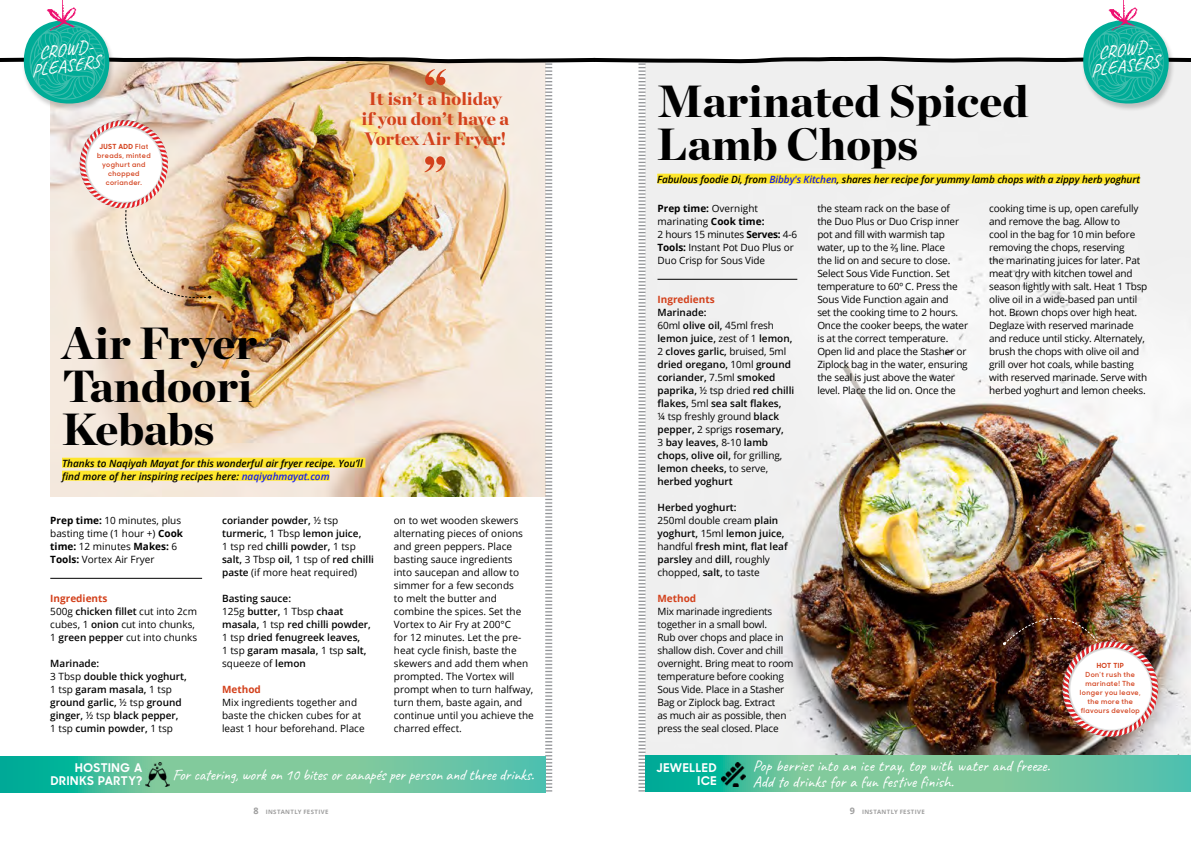
<style>
.page{position:relative;width:1191px;height:842px;background:#fff}
.page>*{position:absolute;margin:0;border:0;box-sizing:border-box;transform-origin:0 0}
.t1{font:900 50px "Chronicle Display";color:#d3411c}
.t2{font:900 45px/43px "Chronicle Display";color:#000;text-align:justify}
.t3{font:900 18px/20px "Chronicle Display";color:#d3411c}
.t4{font:18px/16px "Caveat";color:#fff;text-align:center}
.t5{font:16px/16px "Caveat";color:#fff}
.t6{font:16px "Caveat";letter-spacing:-.02em;color:#fff}
.t7{font:700 12px/12.5px "Sharp Sans No 1";letter-spacing:.05em;color:#fff;text-align:right}
.t8{font:10px/13px "Open Sans";letter-spacing:-.02em;color:#000}
.t9{font:600 10px/13px "Open Sans";color:#000}
.t10{font:10px/13px "Open Sans";color:#000}
.t11{font:italic 600 10px/13px "Open Sans";color:#000}
.t12{font:700 10px "Open Sans";color:#d3411c}
.t13{font:600 7px/9px "Sharp Sans No 1";letter-spacing:.06em;color:#d3411c;text-align:center}
.t14{font:700 6px "Open Sans";letter-spacing:.065em;color:#9e9e9e}
.s1{font-weight:700}
.s2{color:#171fe9}
.s3{font-weight:400}
.s4{font-weight:600}
.s5{font-size:9px}
</style>
<div class="page">
<img style="left:46px;top:7px;width:31px;height:12px">
<img style="left:59px;top:0;width:6px;height:19px">
<img style="left:1108px;top:7px;width:30px;height:12px">
<img style="left:1120px;top:0;width:6px;height:19px">
<img style="left:0;top:19px;width:1191px;height:773px">
<p class="t4" style="left:28px;top:47px;width:78px;rotate:-8deg">CROWD-<br>PLEASERS</p>
<p class="t4" style="left:1087px;top:47px;width:78px;rotate:-8deg">CROWD-<br>PLEASERS</p>
<p class="t1" style="left:423px;top:46px;width:26px">“</p>
<p class="t3" style="left:361px;top:107px;width:149px">if you don’t have a<br>Vortex Air Fryer!</p>
<p class="t1" style="left:423px;top:133px;width:26px">”</p>
<p class="t2" style="left:657px;top:77px;width:373px">Marinated Spiced<br>Lamb Chops</p>
<p class="t8" style="left:989px;top:201px;width:160px">cooking time is up, open carefully and remove the bag. Allow to<br>cool in the bag for 10 min before removing the chops, reserving<br>the marinating juices for later. Pat meat dry with kitchen towel and season lightly with salt. Heat 1 Tbsp olive oil in a wide-based pan until hot. Brown chops over high heat.<br>Deglaze with reserved marinade and reduce until sticky. Alternately, brush the chops with olive oil and grill over hot coals, while basting with reserved marinade. Serve with herbed yoghurt and lemon cheeks.</p>
<p class="t3" style="left:369px;top:87px;width:134px">It isn’t a holiday</p>
<p class="t13" style="left:97px;top:141px;width:55px"><span class="s1">JUST ADD</span> Flat breads, minted yoghurt and chopped coriander.</p>
<p class="t11" style="left:657px;top:172px;width:484px">Fabulous foodie Di, from <span class="s2">Bibby's Kitchen</span>, shares her recipe for yummy lamb chops with a zippy herb yoghurt</p>
<p class="t8" style="left:817px;top:201px;width:152px">the steam rack on the base of<br>the Duo Plus or Duo Crisp inner pot and fill with warmish tap water, up to the ²⁄³ line. Place<br>the lid on and secure to close.<br>Select Sous Vide Function. Set temperature to 60º C. Press the<br>Sous Vide Function again and<br>set the cooking time to 2 hours.<br>Once the cooker beeps, the water is at the correct temperature.<br>Open lid and place the Stasher or<br>Ziplock bag in the water, ensuring the seal is just above the water level. Place the lid on. Once the</p>
<p class="t8" style="left:657px;top:202px;width:141px"><span class="s1">Prep time:</span> Overnight marinating <span class="s1">Cook time:<br></span>2 hours 15 minutes <span class="s1">Serves:</span> 4-6<br><span class="s1">Tools:</span> Instant Pot Duo Plus or<br>Duo Crisp for Sous Vide</p>
<p class="t12" style="left:657px;top:292px;width:59px">Ingredients</p>
<p class="t9" style="left:657px;top:306px;width:51px">Marinade:</p>
<p class="t9" style="left:657px;top:319px;width:138px"><span class="s3">60ml</span> olive oil, <span class="s3">45ml fresh </span>lemon juice, <span class="s3">zest of 1</span> lemon,<br><span class="s3">2</span> cloves garlic, <span class="s3">bruised, 5ml </span>dried oregano, <span class="s3">10ml</span> ground coriander, <span class="s3">7.5ml</span> smoked paprika, <span class="s3">½ tsp dried</span> red chilli flakes, <span class="s3">5ml</span> sea salt flakes,<br><span class="s3">¼ tsp freshly ground</span> black pepper, <span class="s3">2 sprigs</span> rosemary,<br><span class="s3">3</span> bay leaves, <span class="s3">8-10</span> lamb chops, olive oil, <span class="s3">for grilling, </span>lemon cheeks, <span class="s3">to serve, </span>herbed yoghurt</p>
<p class="t9" style="left:657px;top:501px;width:81px">Herbed yoghurt:</p>
<p class="t9" style="left:657px;top:514px;width:132px"><span class="s3">250ml double cream</span> plain yoghurt, <span class="s3">15ml</span> lemon juice, <span class="s3">handful</span> fresh mint, flat leaf parsley <span class="s3">and</span> dill, <span class="s3">roughly chopped,</span> salt, <span class="s3">to taste</span></p>
<p class="t12" style="left:657px;top:591px;width:40px">Method</p>
<p class="t8" style="left:657px;top:605px;width:137px">Mix marinade ingredients together in a small bowl.<br>Rub over chops and place in shallow dish. Cover and chill overnight. Bring meat to room temperature before cooking<br>Sous Vide. Place in a Stasher<br>Bag or Ziplock bag. Extract<br>as much air as possible, then press the seal closed. Place</p>
<p class="t2" style="left:62px;top:319px;width:196px">Air Fryer Tandoori Kebabs</p>
<p class="t11" style="left:62px;top:456px;width:302px">Thanks to Naqiyah Mayat for this wonderful air fryer recipe. You’ll find more of her inspiring recipes here: <span class="s2">naqiyahmayat.com</span></p>
<p class="t10" style="left:394px;top:513px;width:141px">on to wet wooden skewers alternating pieces of onions and green peppers. Place basting sauce ingredients<br>into saucepan and allow to simmer for a few seconds<br>to melt the butter and combine the spices. Set the<br>Vortex to Air Fry at 200°C<br>for 12 minutes. Let the pre&shy;heat cycle finish, baste the skewers and add them when prompted. The Vortex will prompt when to turn halfway, turn them, baste again, and continue until you achieve the charred effect.</p>
<p class="t10" style="left:50px;top:514px;width:134px"><span class="s1">Prep time:</span> 10 minutes, plus basting time (1 hour +) <span class="s1">Cook time:</span> 12 minutes <span class="s1">Makes:</span> 6<br><span class="s1">Tools:</span> Vortex Air Fryer</p>
<p class="t12" style="left:50px;top:591px;width:59px">Ingredients</p>
<p class="t10" style="left:50px;top:605px;width:148px">500g <span class="s4">chicken fillet</span> cut into 2cm cubes, 1 <span class="s4">onion</span> cut into chunks,<br>1 <span class="s4">green pepper</span> cut into chunks</p>
<p class="t9" style="left:50px;top:657px;width:138px">Marinade:<br><span class="s3">3 Tbsp</span> double thick yoghurt,<br><span class="s3">1 tsp</span> garam masala, <span class="s3">1 tsp </span>ground garlic, <span class="s3">½ tsp</span> ground ginger, <span class="s3">½ tsp</span> black pepper,<br><span class="s3">1 tsp</span> cumin powder, <span class="s3">1 tsp</span></p>
<p class="t9" style="left:222px;top:514px;width:153px">coriander powder, <span class="s3">½ tsp </span>turmeric, <span class="s3">1 Tbsp</span> lemon juice,<br><span class="s3">1 tsp red</span> chilli powder, <span class="s3">1 tsp </span>salt, <span class="s3">3 Tbsp</span> oil, <span class="s3">1 tsp of</span> red chilli paste <span class="s3">(if more heat required)</span></p>
<p class="t9" style="left:222px;top:592px;width:150px">Basting sauce:<br><span class="s3">125g</span> butter, <span class="s3">1 Tbsp</span> chaat masala, <span class="s3">1 tsp</span> red chilli powder,<br><span class="s3">1 tsp</span> dried fenugreek leaves,<br><span class="s3">1 tsp</span> garam masala, <span class="s3">1 tsp</span> salt, <span class="s3">squeeze of</span> lemon</p>
<p class="t12" style="left:222px;top:682px;width:40px">Method</p>
<p class="t10" style="left:222px;top:696px;width:144px">Mix ingredients together and baste the chicken cubes for at least 1 hour beforehand. Place</p>
<p class="t13" style="left:1080px;top:661px;width:62px"><span class="s1">HOT TIP<br></span>Don’t rush the marinate! The longer you leave, the more the flavours develop</p>
<p class="t7" style="left:51px;top:761px;width:93px">HOSTING A<br>DRINKS PARTY?</p>
<p class="t5" style="left:753px;top:758px;width:299px">Pop berries into an ice tray, top with water and freeze.<br>Add to drinks for a fun festive finish.</p>
<p class="t7" style="left:656px;top:761px;width:62px">JEWELLED<br>ICE</p>
<p class="t6" style="left:172px;top:764px;width:363px">For catering, work on 10 bites or canapés per person and three drinks.</p>
<p class="t14" style="left:253px;top:807px;width:76px"><span class="s5">8</span> INSTANTLY FESTIVE</p>
<p class="t14" style="left:850px;top:807px;width:76px"><span class="s5">9</span> INSTANTLY FESTIVE</p>
</div>
